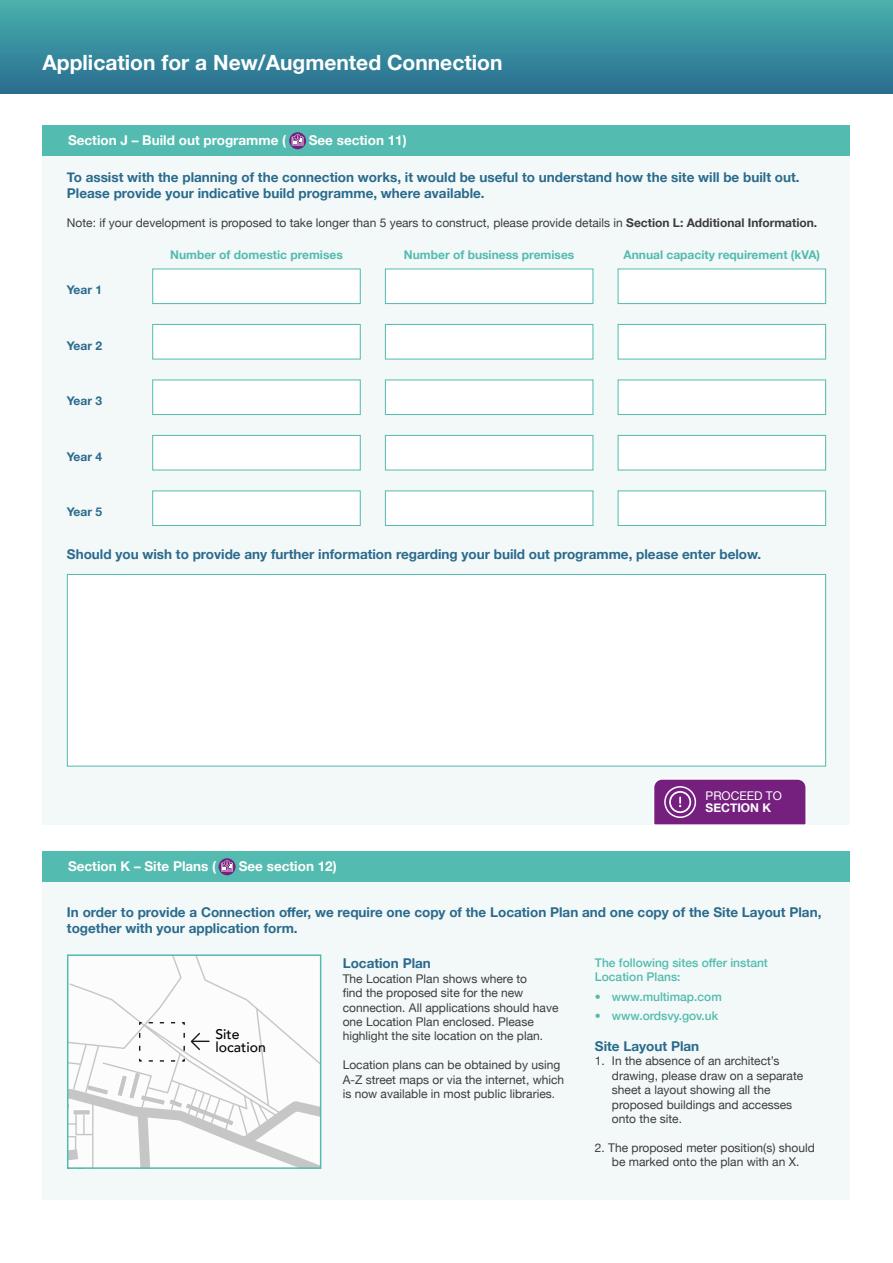
<style>
.page{position:relative;width:893px;height:1263px;background:#fff}
.page>*{position:absolute;margin:0;border:0;box-sizing:border-box;transform-origin:0 0}
.t1{font:700 21px "Helvetica Neue";color:#fff}
.t2{font:500 13.95px/12.6px "Avenir";color:#020203}
.t3{font:700 13.5px/16.2px "Helvetica Neue";color:#2b6a8d}
.t4{font:700 13.5px "Helvetica Neue";color:#fff}
.t5{font:12px/14.4px "Helvetica Neue";color:#3c3c3b}
.t6{font:700 12px "Helvetica Neue";color:#53bbaf}
.t7{font:500 12px/14.4px "Helvetica Neue";color:#53bbaf}
.t8{font:700 12px "Helvetica Neue";color:#2b6a8d}
.t9{font:12px "Helvetica Neue";color:#fff}
.t10{font:700 12px "Helvetica Neue";color:#fff}
.s1{font-weight:700}
</style>
<div class="page">
<div style="left:0;top:0;width:893px;height:94px;background:linear-gradient(to bottom,#49b1ad,#2a6d90)"></div>
<div style="left:43px;top:140px;width:807px;height:684px;background:#f2f9f8"></div>
<div style="left:43px;top:125px;width:807px;height:31px;background:#53bbaf"></div>
<svg style="left:289px;top:132px;width:17px;height:17px"></svg>
<svg style="left:292px;top:134px;width:12px;height:12px"></svg>
<div style="left:67px;top:574px;width:759px;height:192px;background:#fff;border:1px solid #53bbaf"></div>
<div style="left:152px;top:269px;width:209px;height:35px;background:#fff;border:1px solid #53bbaf"></div>
<div style="left:385px;top:269px;width:208px;height:35px;background:#fff;border:1px solid #53bbaf"></div>
<div style="left:618px;top:269px;width:208px;height:35px;background:#fff;border:1px solid #53bbaf"></div>
<div style="left:152px;top:324px;width:209px;height:35px;background:#fff;border:1px solid #53bbaf"></div>
<div style="left:385px;top:324px;width:208px;height:35px;background:#fff;border:1px solid #53bbaf"></div>
<div style="left:618px;top:324px;width:208px;height:35px;background:#fff;border:1px solid #53bbaf"></div>
<div style="left:152px;top:380px;width:209px;height:35px;background:#fff;border:1px solid #53bbaf"></div>
<div style="left:385px;top:380px;width:208px;height:35px;background:#fff;border:1px solid #53bbaf"></div>
<div style="left:618px;top:380px;width:208px;height:35px;background:#fff;border:1px solid #53bbaf"></div>
<div style="left:152px;top:435px;width:209px;height:35px;background:#fff;border:1px solid #53bbaf"></div>
<div style="left:385px;top:435px;width:208px;height:35px;background:#fff;border:1px solid #53bbaf"></div>
<div style="left:618px;top:435px;width:208px;height:35px;background:#fff;border:1px solid #53bbaf"></div>
<div style="left:152px;top:490px;width:209px;height:36px;background:#fff;border:1px solid #53bbaf"></div>
<div style="left:385px;top:490px;width:208px;height:36px;background:#fff;border:1px solid #53bbaf"></div>
<div style="left:618px;top:490px;width:208px;height:36px;background:#fff;border:1px solid #53bbaf"></div>
<div style="left:43px;top:866px;width:807px;height:333px;background:#f2f9f8"></div>
<div style="left:43px;top:851px;width:807px;height:31px;background:#53bbaf"></div>
<div style="left:219px;top:858px;width:17px;height:17px;background:#75207f;border-radius:50%"></div>
<svg style="left:221px;top:860px;width:12px;height:12px"></svg>
<svg style="left:70px;top:957px;width:248px;height:209px"></svg>
<div style="left:67px;top:954px;width:254px;height:215px;border:2px solid #53bbaf"></div>
<svg style="left:652px;top:779px;width:156px;height:46px;background:#82368b"></svg>
<h1 class="t1" style="left:43px;top:46px;width:461px">Application for a New/Augmented Connection</h1>
<p class="t4" style="left:68px;top:130px;width:220px">Section J – Build out programme (</p>
<p class="t4" style="left:309px;top:130px;width:100px">See section 11)</p>
<p class="t3" style="left:67px;top:170px;width:734px">To assist with the planning of the connection works, it would be useful to understand how the site will be built out.<br>Please provide your indicative build programme, where available.</p>
<p class="t5" style="left:67px;top:216px;width:752px">Note: if your development is proposed to take longer than 5 years to construct, please provide details in <span class="s1">Section L: Additional Information.</span></p>
<p class="t8" style="left:67px;top:280px;width:37px">Year 1</p>
<p class="t8" style="left:67px;top:336px;width:37px">Year 2</p>
<p class="t8" style="left:67px;top:391px;width:37px">Year 3</p>
<p class="t8" style="left:67px;top:447px;width:37px">Year 4</p>
<p class="t8" style="left:67px;top:502px;width:37px">Year 5</p>
<p class="t6" style="left:170px;top:245px;width:174px">Number of domestic premises</p>
<p class="t6" style="left:404px;top:245px;width:172px">Number of business premises</p>
<p class="t6" style="left:624px;top:245px;width:198px">Annual capacity requirement (kVA)</p>
<p class="t3" style="left:67px;top:547px;width:696px">Should you wish to provide any further information regarding your build out programme, please enter below.</p>
<p class="t9" style="left:706px;top:787px;width:78px">PROCEED TO</p>
<p class="t10" style="left:706px;top:798px;width:67px">SECTION K</p>
<p class="t4" style="left:68px;top:856px;width:150px">Section K – Site Plans (</p>
<p class="t4" style="left:239px;top:856px;width:100px">See section 12)</p>
<p class="t3" style="left:67px;top:904px;width:756px">In order to provide a Connection offer, we require one copy of the Location Plan and one copy of the Site Layout Plan, together with your application form.</p>
<p class="t3" style="left:343px;top:956px;width:90px">Location Plan</p>
<p class="t5" style="left:343px;top:972px;width:217px">The Location Plan shows where to<br>find the proposed site for the new connection. All applications should have one Location Plan enclosed. Please highlight the site location on the plan.</p>
<p class="t5" style="left:343px;top:1058px;width:223px">Location plans can be obtained by using<br>A-Z street maps or via the internet, which is now available in most public libraries.</p>
<p class="t7" style="left:595px;top:954px;width:174px">The following sites offer instant<br>Location Plans:</p>
<p class="t7" style="left:595px;top:988px;width:128px">• www.multimap.com</p>
<p class="t7" style="left:595px;top:1008px;width:125px">• www.ordsvy.gov.uk</p>
<p class="t3" style="left:595px;top:1038px;width:106px">Site Layout Plan</p>
<p class="t5" style="left:612px;top:1054px;width:193px;text-indent:-17px">1. In the absence of an architect’s drawing, please draw on a separate sheet a layout showing all the proposed buildings and accesses onto the site.</p>
<p class="t5" style="left:595px;top:1141px;width:221px;text-align:center">2. The proposed meter position(s) should be marked onto the plan with an X.</p>
<p class="t2" style="left:215px;top:1027px;width:52px">Site location</p>
</div>
